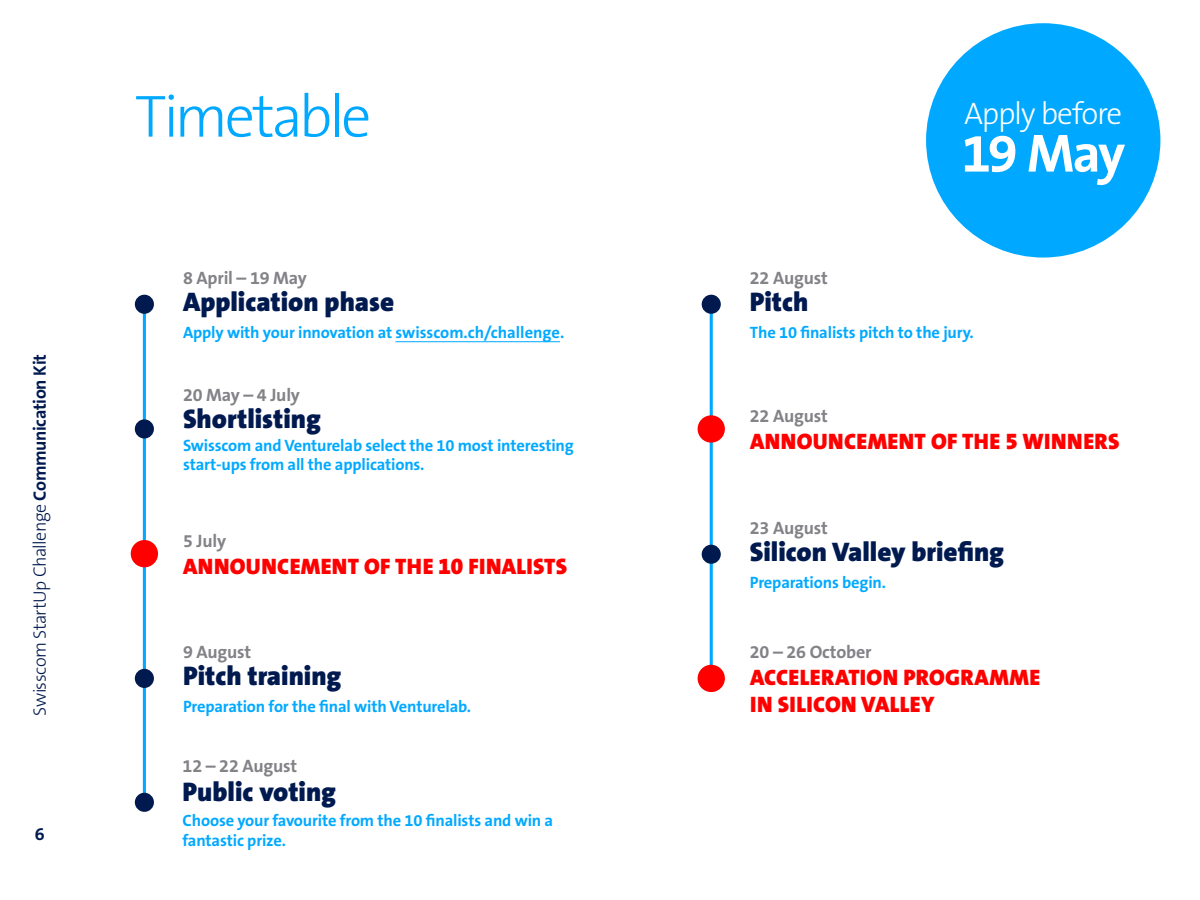
<style>
.page{position:relative;width:1200px;height:900px;background:#fff}
.page>*{position:absolute;margin:0;border:0;box-sizing:border-box;transform-origin:0 0}
.t1{font:300 60px "The Sans B W3";letter-spacing:-.055em;color:#00a9ff}
.t2{font:700 54.15px "The Sans B W7";color:#fff}
.t3{font:300 31.35px "The Sans B W3";letter-spacing:-.04em;color:#fff}
.t4{font:900 27px "The Sans B W9";color:#001a50}
.t5{font:900 22.5px/27px "The Sans B W9";letter-spacing:.015em;color:#f00}
.t6{font:700 18px "The Sans B W7";letter-spacing:-.01em;color:#828287}
.t7{font:300 18px "The Sans B W3";letter-spacing:-.035em;color:#001a50}
.t8{font:700 18px "The Sans B W7";color:#001a50}
.t9{font:700 16.5px/19.5px "The Sans B W7";letter-spacing:-.01em;color:#00a9ff}
.s1{font-family:"The Sans B W7";font-weight:700}
</style>
<div class="page">
<div style="left:926px;top:23px;width:234px;height:235px;background:#00a9ff;border-radius:50%"></div>
<hr style="left:395px;top:341px;width:165px;height:1px;background:#00a9ff">
<hr style="left:143px;top:302px;width:3px;height:505px;background:#00a9ff">
<hr style="left:710px;top:302px;width:3px;height:376px;background:#00a9ff">
<div style="left:135px;top:295px;width:19px;height:19px;background:#001a50;border-radius:50%"></div>
<div style="left:135px;top:419px;width:19px;height:20px;background:#001a50;border-radius:50%"></div>
<div style="left:135px;top:669px;width:19px;height:19px;background:#001a50;border-radius:50%"></div>
<div style="left:135px;top:793px;width:19px;height:19px;background:#001a50;border-radius:50%"></div>
<div style="left:702px;top:295px;width:19px;height:19px;background:#001a50;border-radius:50%"></div>
<div style="left:702px;top:545px;width:19px;height:19px;background:#001a50;border-radius:50%"></div>
<div style="left:131px;top:540px;width:27px;height:27px;background:#f00;border-radius:50%"></div>
<div style="left:698px;top:415px;width:27px;height:28px;background:#f00;border-radius:50%"></div>
<div style="left:698px;top:665px;width:27px;height:27px;background:#f00;border-radius:50%"></div>
<p class="t7" style="left:28px;top:716px;width:363px;rotate:-90deg">Swisscom StartUp Challenge <span class="s1">Communication Kit</span></p>
<p class="t8" style="left:35px;top:823px;width:11px">6</p>
<h1 class="t1" style="left:135px;top:78px;width:238px">Timetable</h1>
<p class="t6" style="left:183px;top:266px;width:125px">8 April – 19 May</p>
<h3 class="t4" style="left:183px;top:284px;width:213px">Application phase</h3>
<p class="t9" style="left:183px;top:323px;width:383px">Apply with your innovation at swisscom.ch/challenge.</p>
<p class="t6" style="left:183px;top:383px;width:118px">20 May – 4 July</p>
<h3 class="t4" style="left:183px;top:402px;width:139px">Shortlisting</h3>
<p class="t9" style="left:183px;top:435px;width:392px">Swisscom and Venturelab select the 10 most interesting start-ups from all the applications.</p>
<p class="t6" style="left:183px;top:529px;width:45px">5 July</p>
<h3 class="t5" style="left:183px;top:553px;width:385px">ANNOUNCEMENT OF THE 10 FINALISTS</h3>
<p class="t6" style="left:183px;top:640px;width:70px">9 August</p>
<h3 class="t4" style="left:183px;top:659px;width:160px">Pitch training</h3>
<p class="t9" style="left:183px;top:697px;width:289px">Preparation for the final with Venturelab.</p>
<p class="t6" style="left:183px;top:755px;width:116px">12 – 22 August</p>
<h3 class="t4" style="left:183px;top:774px;width:155px">Public voting</h3>
<p class="t9" style="left:183px;top:811px;width:372px">Choose your favourite from the 10 finalists and win a fantastic prize.</p>
<h3 class="t3" style="left:964px;top:93px;width:160px">Apply before</h3>
<h2 class="t2" style="left:961px;top:119px;width:165px">19 May</h2>
<p class="t6" style="left:750px;top:266px;width:80px">22 August</p>
<h3 class="t4" style="left:750px;top:284px;width:60px">Pitch</h3>
<p class="t9" style="left:750px;top:323px;width:225px">The 10 finalists pitch to the jury.</p>
<p class="t6" style="left:750px;top:404px;width:80px">22 August</p>
<h3 class="t5" style="left:750px;top:428px;width:371px">ANNOUNCEMENT OF THE 5 WINNERS</h3>
<p class="t6" style="left:750px;top:516px;width:80px">23 August</p>
<h3 class="t4" style="left:750px;top:534px;width:256px">Silicon Valley briefing</h3>
<p class="t9" style="left:750px;top:573px;width:138px">Preparations begin.</p>
<p class="t6" style="left:750px;top:640px;width:123px">20 – 26 October</p>
<h3 class="t5" style="left:750px;top:664px;width:292px">ACCELERATION PROGRAMME<br>IN SILICON VALLEY</h3>
</div>
